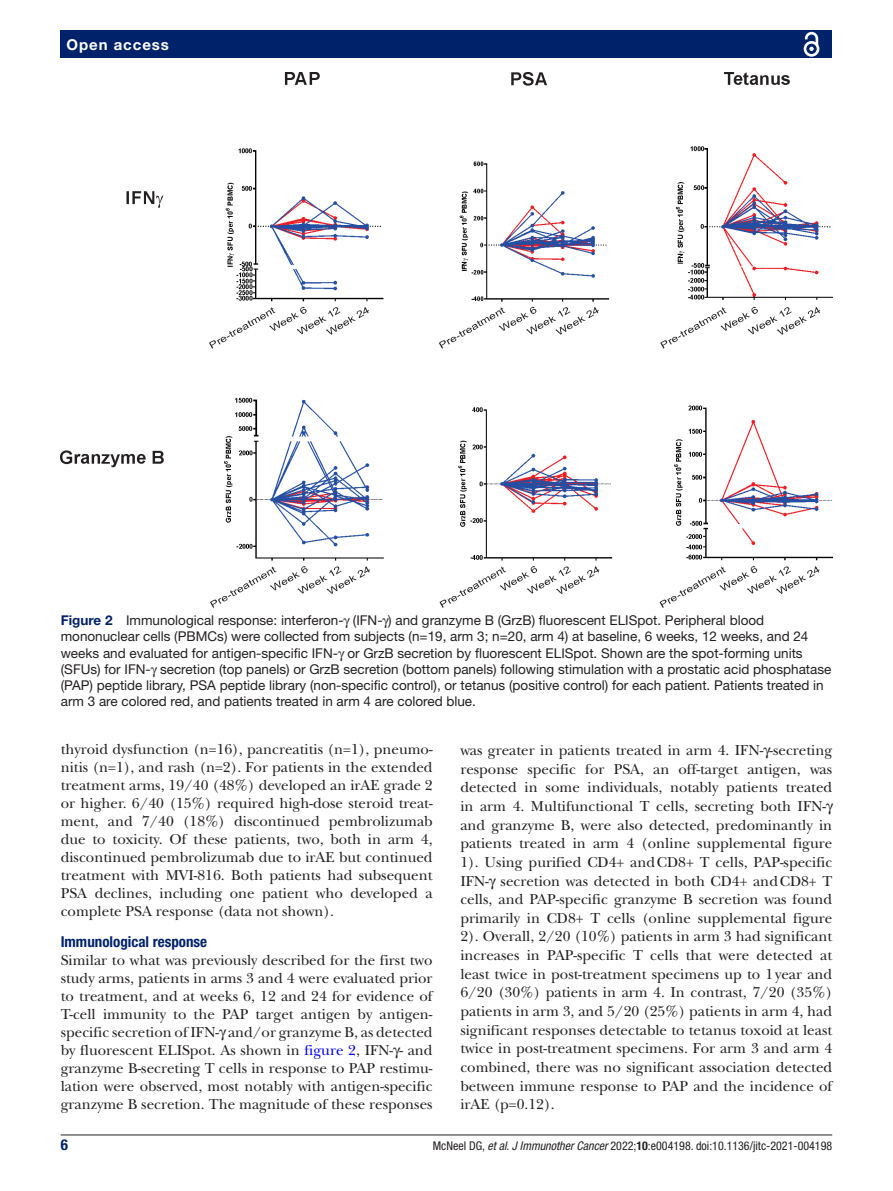
<style>
.page{position:relative;width:893px;height:1191px;background:#fff}
.page>*{position:absolute;margin:0;border:0;box-sizing:border-box;transform-origin:0 0}
.t1{font:15px/18.6px "New Baskerville";color:#231f20;text-align:justify}
.t2{font:700 condensed 15px "Helvetica Neue LT Std";color:#00226b}
.t3{font:700 15px "Helvetica Neue LT Std";letter-spacing:.065em;color:#fff}
.t4{font:13.5px/16.2px "Helvetica Neue LT Std";color:#231f20}
.t5{font:condensed 12px "Helvetica Neue LT Std";color:#231f20}
.s1{font-weight:700;color:#00226b}
.s2{color:#00f}
.s3{font-style:italic}
.s4{font-weight:700}
</style>
<div class="page">
<hr style="left:61px;top:1134px;width:771px;height:1px;background:#231f20">
<div style="left:61px;top:31px;width:771px;height:27px;background:#00226b"></div>
<svg style="left:803px;top:31px;width:17px;height:26px"></svg>
<img style="left:61px;top:73px;width:771px;height:534px">
<p class="t3" style="left:66px;top:35px;width:104px">Open access</p>
<p class="t4" style="left:61px;top:612px;width:772px"><span class="s1">Figure 2</span> Immunological response: interferon- (IFN- ) and granzyme B (GrzB) fluorescent ELISpot. Peripheral blood mononuclear cells (PBMCs) were collected from subjects (n=19, arm 3; n=20, arm 4) at baseline, 6 weeks, 12 weeks, and 24 weeks and evaluated for antigen-specific IFN- or GrzB secretion by fluorescent ELISpot. Shown are the spot-forming units (SFUs) for IFN- secretion (top panels) or GrzB secretion (bottom panels) following stimulation with a prostatic acid phosphatase (PAP) peptide library, PSA peptide library (non-specific control), or tetanus (positive control) for each patient. Patients treated in arm 3 are colored red, and patients treated in arm 4 are colored blue.</p>
<p class="t1" style="left:61px;top:740px;width:373px;line-height:18px">thyroid dysfunction (n=16), pancreatitis (n=1), pneumo&shy;nitis (n=1), and rash (n=2). For patients in the extended treatment arms, 19/40 (48%) developed an irAE grade 2 or higher. 6/40 (15%) required high-dose steroid treat&shy;ment, and 7/40 (18%) discontinued pembrolizumab due to toxicity. Of these patients, two, both in arm 4, discontinued pembrolizumab due to irAE but continued treatment with MVI-816. Both patients had subsequent PSA declines, including one patient who developed a complete PSA response (data not shown).</p>
<p class="t2" style="left:61px;top:933px;width:148px">Immunological response</p>
<p class="t1" style="left:61px;top:951px;width:373px;line-height:18px">Similar to what was previously described for the first two study arms, patients in arms 3 and 4 were evaluated prior to treatment, and at weeks 6, 12 and 24 for evidence of T-cell immunity to the PAP target antigen by antigen&shy;specific secretion of IFN- and/or granzyme B, as detected by fluorescent ELISpot. As shown in <span class="s2">figure 2</span>, IFN- - and granzyme B-secreting T cells in response to PAP restimu&shy;lation were observed, most notably with antigen-specific granzyme B secretion. The magnitude of these responses</p>
<p class="t1" style="left:460px;top:741px;width:373px;text-align:left">was greater in patients treated in arm 4. IFN- -secreting response specific for PSA, an off-target antigen, was detected in some individuals, notably patients treated in arm 4. Multifunctional T cells, secreting both IFN&shy;and granzyme B, were also detected, predominantly in patients treated in arm 4 (online supplemental figure 1). Using purified CD4+ andCD8+ T cells, PAP-specific IFN- secretion was detected in both CD4+ andCD8+ T cells, and PAP-specific granzyme B secretion was found primarily in CD8+ T cells (online supplemental figure 2). Overall, 2/20 (10%) patients in arm 3 had significant increases in PAP-specific T cells that were detected at least twice in post-treatment specimens up to 1year and 6/20 (30%) patients in arm 4. In contrast, 7/20 (35%) patients in arm 3, and 5/20 (25%) patients in arm 4, had significant responses detectable to tetanus toxoid at least twice in post-treatment specimens. For arm 3 and arm 4 combined, there was no significant association detected between immune response to PAP and the incidence of irAE (p=0.12).</p>
<p class="t2" style="left:61px;top:1135px;width:9px">6</p>
<p class="t5" style="left:433px;top:1138px;width:401px">McNeel DG, <span class="s3">et al</span>. <span class="s3">J Immunother Cancer</span> 2022;<span class="s4">10</span>:e004198. doi:10.1136/jitc-2021-004198</p>
</div>
